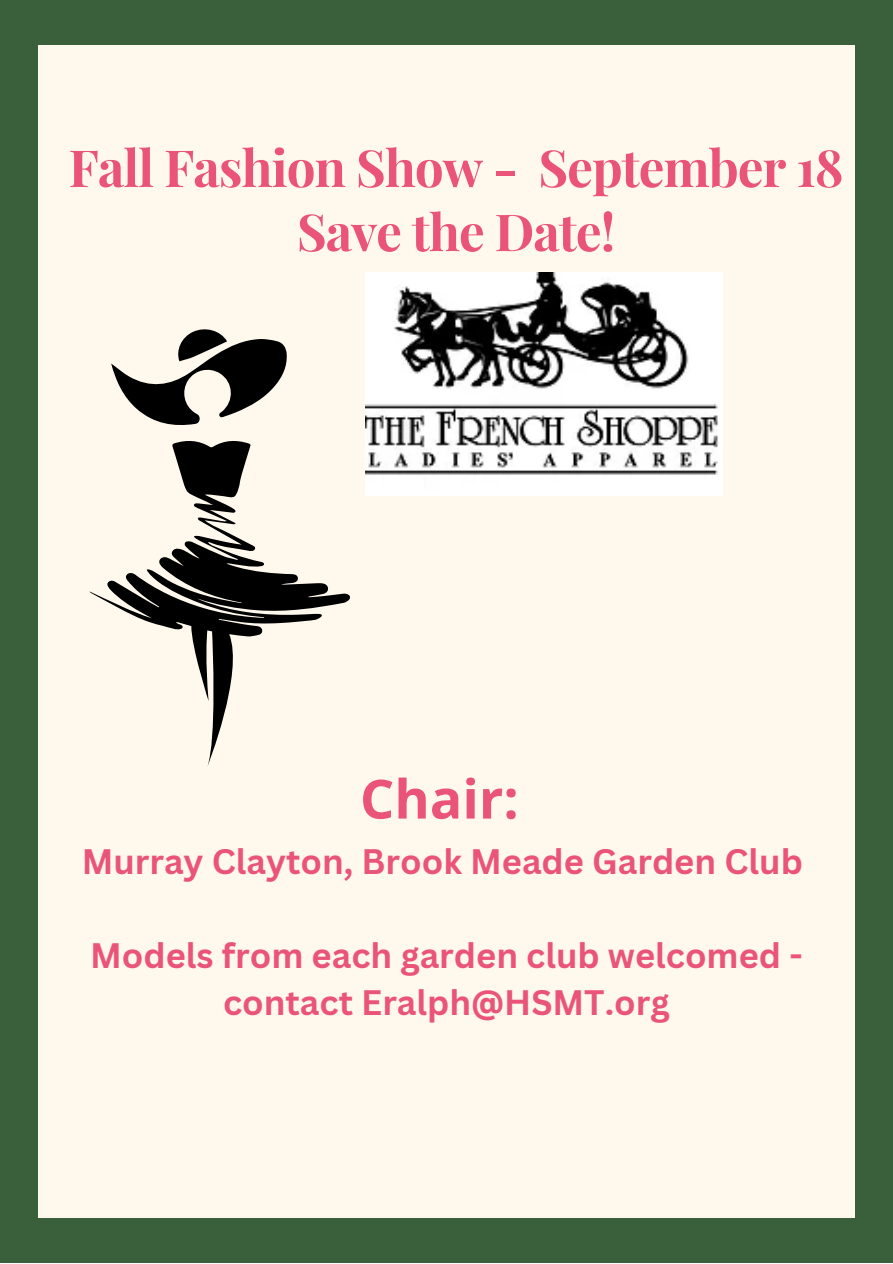
<style>
.page{position:relative;width:893px;height:1264px;background:#fff}
.page>*{position:absolute;margin:0;border:0;box-sizing:border-box;transform-origin:0 0}
.t1{font:700 54px "Open Sans";color:#eb5479}
.t2{font:700 51.15px "Playfair Display";letter-spacing:-.02em;color:#eb5479}
.t3{font:700 34.5px/47.2px "Canva Sans";color:#eb5479;text-align:center}
</style>
<div class="page">
<div style="left:0;top:0;width:892px;height:1262px;background:#39603b"></div>
<div style="left:39px;top:45px;width:815px;height:1172px;background:#fff9ed"></div>
<svg style="left:89px;top:441px;width:261px;height:325px"></svg>
<svg style="left:111px;top:329px;width:176px;height:96px"></svg>
<img style="left:365px;top:273px;width:357px;height:222px">
<p class="t2" style="left:69px;top:132px;width:776px">Fall Fashion Show - September 18</p>
<p class="t2" style="left:297px;top:196px;width:320px">Save the Date!</p>
<p class="t1" style="left:360px;top:760px;width:160px">Chair:</p>
<p class="t3" style="left:82px;top:836px;width:722px">Murray Clayton, Brook Meade Garden Club</p>
<p class="t3" style="left:90px;top:931px;width:714px">Models from each garden club welcomed - contact Eralph@HSMT.org</p>
</div>
